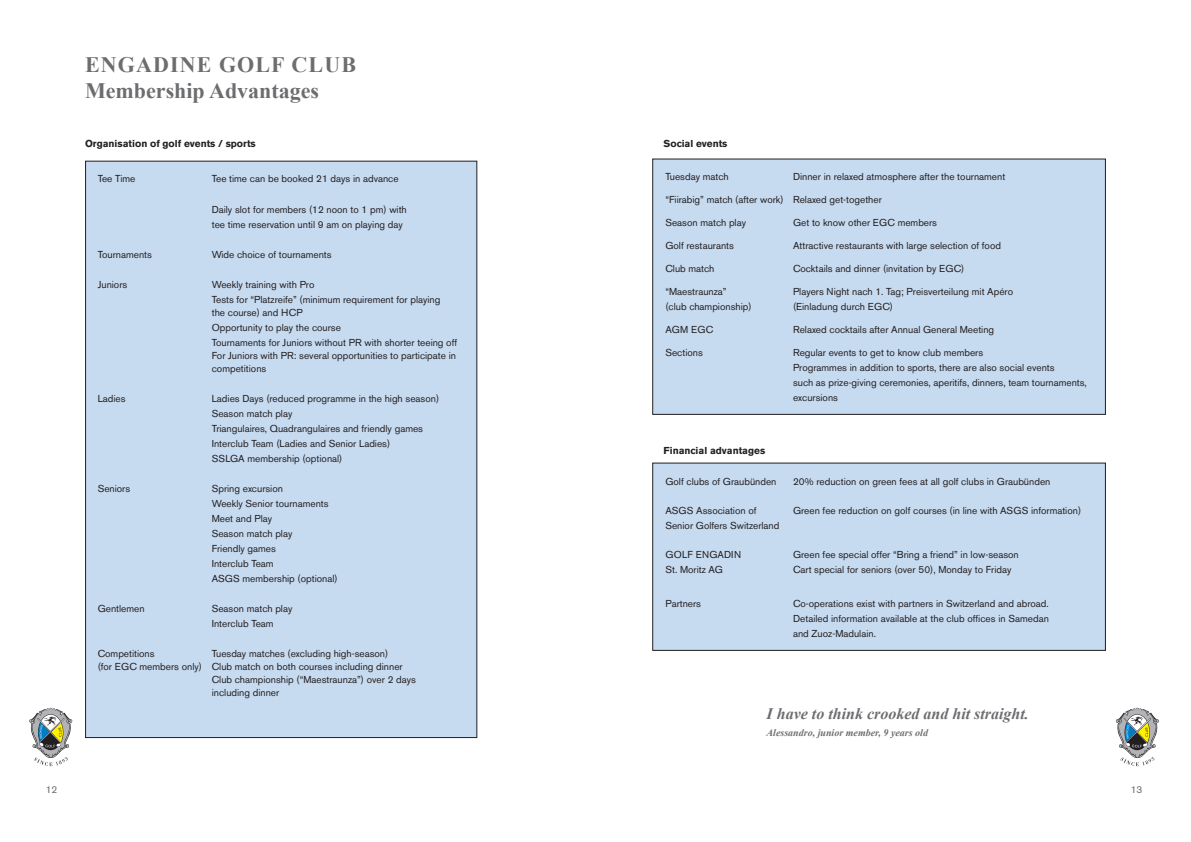
<style>
.page{position:relative;width:1191px;height:842px;background:#fff}
.page>*{position:absolute;margin:0;border:0;box-sizing:border-box;transform-origin:0 0}
.t1{font:700 22px/26.4px "Times New Roman";color:#6c6d70}
.t2{font:italic 700 16px "Times New Roman";color:#6c6d70}
.t3{font:10px/15px "Akzidenz Grotesk BE";color:#231f20}
.t4{font:700 10px "Akzidenz Grotesk BE";color:#231f20}
.t5{font:italic 700 10px "Times New Roman";color:#6c6d70}
.t6{font:10px "Akzidenz Grotesk BE";letter-spacing:.02em;color:#231f20}
.t7{font:10px "Akzidenz Grotesk BE";color:#6c6d70}
</style>
<div class="page">
<svg style="left:1116px;top:708px;width:43px;height:58px"></svg>
<svg style="left:29px;top:708px;width:43px;height:58px"></svg>
<div style="left:652px;top:159px;width:453px;height:255px;background:#c6daf0"></div>
<div style="left:652px;top:159px;width:453px;height:256px;border:1px solid #231f20"></div>
<div style="left:86px;top:161px;width:391px;height:576px;background:#c6daf0"></div>
<div style="left:652px;top:463px;width:453px;height:187px;background:#c6daf0"></div>
<div style="left:652px;top:463px;width:453px;height:188px;border:1px solid #231f20"></div>
<h1 class="t1" style="left:85px;top:50px;width:272px">ENGADINE GOLF CLUB<br>Membership Advantages</h1>
<p class="t4" style="left:85px;top:138px;width:172px">Organisation of golf events / sports</p>
<p class="t4" style="left:663px;top:138px;width:65px">Social events</p>
<p class="t3" style="left:98px;top:171px;width:39px">Tee Time</p>
<p class="t3" style="left:212px;top:171px;width:188px">Tee time can be booked 21 days in advance</p>
<p class="t3" style="left:212px;top:202px;width:197px">Daily slot for members (12 noon to 1 pm) with tee time reservation until 9 am on playing day</p>
<p class="t3" style="left:98px;top:247px;width:56px">Tournaments</p>
<p class="t3" style="left:212px;top:247px;width:121px">Wide choice of tournaments</p>
<p class="t3" style="left:98px;top:277px;width:31px">Juniors</p>
<p class="t3" style="left:212px;top:277px;width:230px">Weekly training with Pro<br>Tests for “Platzreife” (minimum requirement for playing</p>
<p class="t3" style="left:212px;top:305px;width:247px">the course) and HCP<br>Opportunity to play the course<br>Tournaments for Juniors without PR with shorter teeing off</p>
<p class="t3" style="left:212px;top:349px;width:246px;line-height:13px">For Juniors with PR: several opportunities to participate in competitions</p>
<p class="t3" style="left:98px;top:391px;width:29px">Ladies</p>
<p class="t3" style="left:212px;top:391px;width:229px">Ladies Days (reduced programme in the high season)<br>Season match play<br>Triangulaires, Quadrangulaires and friendly games Interclub Team (Ladies and Senior Ladies)<br>SSLGA membership (optional)</p>
<p class="t3" style="left:98px;top:481px;width:34px">Seniors</p>
<p class="t3" style="left:212px;top:481px;width:127px">Spring excursion<br>Weekly Senior tournaments<br>Meet and Play<br>Season match play<br>Friendly games<br>Interclub Team<br>ASGS membership (optional)</p>
<p class="t3" style="left:98px;top:601px;width:48px">Gentlemen</p>
<p class="t3" style="left:212px;top:601px;width:82px">Season match play<br>Interclub Team</p>
<p class="t3" style="left:98px;top:646px;width:58px">Competitions</p>
<p class="t3" style="left:212px;top:646px;width:178px">Tuesday matches (excluding high-season)</p>
<p class="t3" style="left:98px;top:659px;width:306px">(for EGC members only) Club match on both courses including dinner</p>
<p class="t3" style="left:212px;top:672px;width:206px">Club championship (“Maestraunza”) over 2 days</p>
<p class="t3" style="left:212px;top:685px;width:69px">including dinner</p>
<p class="t3" style="left:665px;top:169px;width:65px">Tuesday match</p>
<p class="t3" style="left:793px;top:169px;width:214px">Dinner in relaxed atmosphere after the tournament</p>
<p class="t3" style="left:665px;top:192px;width:218px">“Fiirabig” match (after work) Relaxed get-together</p>
<p class="t3" style="left:665px;top:215px;width:82px">Season match play</p>
<p class="t3" style="left:793px;top:215px;width:145px">Get to know other EGC members</p>
<p class="t3" style="left:665px;top:238px;width:70px">Golf restaurants</p>
<p class="t3" style="left:793px;top:238px;width:209px">Attractive restaurants with large selection of food</p>
<p class="t3" style="left:665px;top:261px;width:50px">Club match</p>
<p class="t3" style="left:793px;top:261px;width:173px">Cocktails and dinner (invitation by EGC)</p>
<p class="t3" style="left:665px;top:284px;width:63px">“Maestraunza”</p>
<p class="t3" style="left:793px;top:284px;width:222px">Players Night nach 1. Tag; Preisverteilung mit Apéro</p>
<p class="t3" style="left:665px;top:299px;width:88px">(club championship)</p>
<p class="t3" style="left:793px;top:299px;width:102px">(Einladung durch EGC)</p>
<p class="t3" style="left:665px;top:322px;width:49px">AGM EGC</p>
<p class="t3" style="left:793px;top:322px;width:203px">Relaxed cocktails after Annual General Meeting</p>
<p class="t3" style="left:665px;top:345px;width:39px">Sections</p>
<p class="t3" style="left:793px;top:345px;width:295px">Regular events to get to know club members<br>Programmes in addition to sports, there are also social events<br>such as prize-giving ceremonies, aperitifs, dinners, team tournaments, excursions</p>
<p class="t4" style="left:663px;top:445px;width:103px">Financial advantages</p>
<p class="t3" style="left:665px;top:474px;width:113px">Golf clubs of Graubünden</p>
<p class="t3" style="left:793px;top:474px;width:259px">20% reduction on green fees at all golf clubs in Graubünden</p>
<p class="t3" style="left:665px;top:503px;width:93px">ASGS Association of</p>
<p class="t3" style="left:793px;top:503px;width:289px">Green fee reduction on golf courses (in line with ASGS information)</p>
<p class="t3" style="left:665px;top:518px;width:115px">Senior Golfers Switzerland</p>
<p class="t6" style="left:665px;top:548px;width:77px">GOLF ENGADIN</p>
<p class="t3" style="left:793px;top:547px;width:227px">Green fee special offer “Bring a friend” in low-season</p>
<p class="t3" style="left:665px;top:562px;width:59px">St. Moritz AG</p>
<p class="t3" style="left:793px;top:562px;width:220px">Cart special for seniors (over 50), Monday to Friday</p>
<p class="t3" style="left:665px;top:596px;width:37px">Partners</p>
<p class="t3" style="left:793px;top:596px;width:257px;text-align:justify">Co-operations exist with partners in Switzerland and abroad.<br>Detailed information available at the club offices in Samedan and Zuoz-Madulain.</p>
<h2 class="t2" style="left:766px;top:702px;width:264px">I have to think crooked and hit straight.</h2>
<p class="t5" style="left:766px;top:725px;width:163px">Alessandro, junior member, 9 years old</p>
<p class="t7" style="left:46px;top:783px;width:13px">12</p>
<p class="t7" style="left:1130px;top:783px;width:13px">13</p>
</div>
